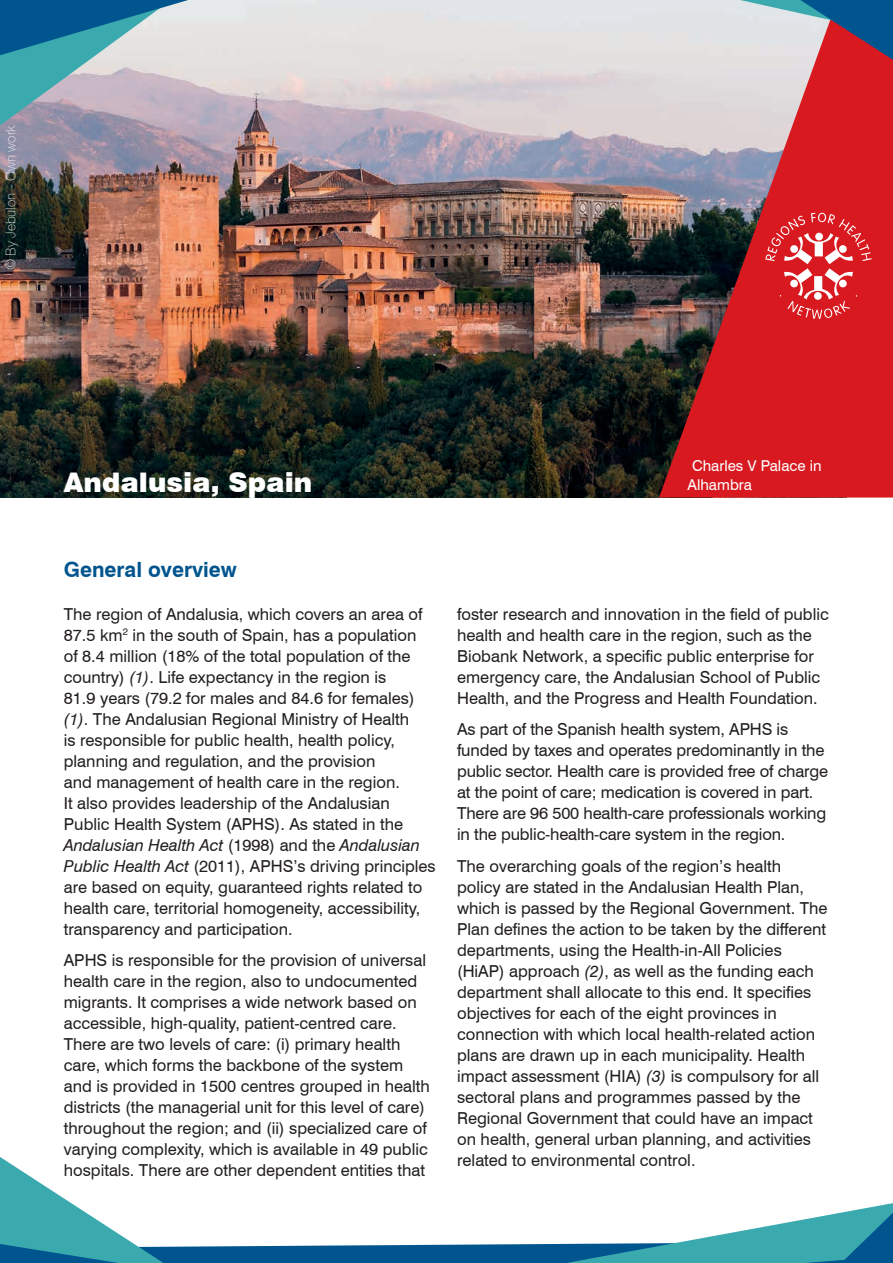
<style>
.page{position:relative;width:893px;height:1263px;background:#fff}
.page>*{position:absolute;margin:0;border:0;box-sizing:border-box;transform-origin:0 0}
.t1{font:900 27px "Swiss 721 BT";color:#fff}
.t2{font:700 21px "Swiss 721 BT";color:#00558f}
.t3{font:16.5px/21px "Swiss 721 BT";color:#231f20}
.t4{font:15px/19.5px "Swiss 721 BT";color:#fff}
.t5{font:100 13.5px "Swiss 721 BT";color:#fff}
.s1{font-style:italic}
</style>
<div class="page">
<img style="left:0;top:0;width:659px;height:497px">
<svg style="left:659px;top:68px;width:234px;height:429px;background:#b63e44"></svg>
<svg style="left:765px;top:213px;width:107px;height:106px;background:#de4046"></svg>
<div style="left:814px;top:292px;width:8px;height:8px;background:#fff;border-radius:50%"></div>
<svg style="left:0;top:0;width:304px;height:125px;background:#9fb6c3"></svg>
<svg style="left:586px;top:0;width:307px;height:68px;background:#bdb9c2"></svg>
<svg style="left:323px;top:1203px;width:570px;height:60px"></svg>
<svg style="left:0;top:1157px;width:323px;height:106px"></svg>
<p class="t5" style="left:3px;top:270px;width:146px;rotate:-90deg">© By Jebulon - Own work</p>
<h1 class="t1" style="left:64px;top:466px;width:250px">Andalusia, Spain</h1>
<p class="t4" style="left:687px;top:456px;width:136px;text-indent:4px">Charles V Palace in<br>Alhambra</p>
<p class="t2" style="left:64px;top:557px;width:175px">General overview</p>
<p class="t3" style="left:64px;top:603px;width:374px">The region of Andalusia, which covers an area of 87.5 km<sup>2</sup> in the south of Spain, has a population<br>of 8.4 million (18% of the total population of the country) <span class="s1">(1)</span>. Life expectancy in the region is<br>81.9 years (79.2 for males and 84.6 for females) <span class="s1">(1)</span>. The Andalusian Regional Ministry of Health<br>is responsible for public health, health policy, planning and regulation, and the provision<br>and management of health care in the region.<br>It also provides leadership of the Andalusian Public Health System (APHS). As stated in the <span class="s1">Andalusian Health Act</span> (1998) and the <span class="s1">Andalusian Public Health Act</span> (2011), APHS’s driving principles are based on equity, guaranteed rights related to health care, territorial homogeneity, accessibility, transparency and participation.</p>
<p class="t3" style="left:64px;top:950px;width:368px">APHS is responsible for the provision of universal health care in the region, also to undocumented migrants. It comprises a wide network based on accessible, high-quality, patient-centred care.<br>There are two levels of care: (i) primary health care, which forms the backbone of the system and is provided in 1500 centres grouped in health districts (the managerial unit for this level of care) throughout the region; and (ii) specialized care of varying complexity, which is available in 49 public hospitals. There are other dependent entities that</p>
<p class="t3" style="left:457px;top:603px;width:373px">foster research and innovation in the field of public health and health care in the region, such as the Biobank Network, a specific public enterprise for emergency care, the Andalusian School of Public Health, and the Progress and Health Foundation.</p>
<p class="t3" style="left:457px;top:719px;width:373px">As part of the Spanish health system, APHS is funded by taxes and operates predominantly in the public sector. Health care is provided free of charge at the point of care; medication is covered in part.<br>There are 96 500 health-care professionals working in the public-health-care system in the region.</p>
<p class="t3" style="left:457px;top:855px;width:372px">The overarching goals of the region’s health policy are stated in the Andalusian Health Plan, which is passed by the Regional Government. The Plan defines the action to be taken by the different departments, using the Health-in-All Policies (HiAP) approach <span class="s1">(2)</span>, as well as the funding each department shall allocate to this end. It specifies objectives for each of the eight provinces in connection with which local health-related action plans are drawn up in each municipality. Health impact assessment (HIA) <span class="s1">(3)</span> is compulsory for all sectoral plans and programmes passed by the Regional Government that could have an impact on health, general urban planning, and activities related to environmental control.</p>
</div>
